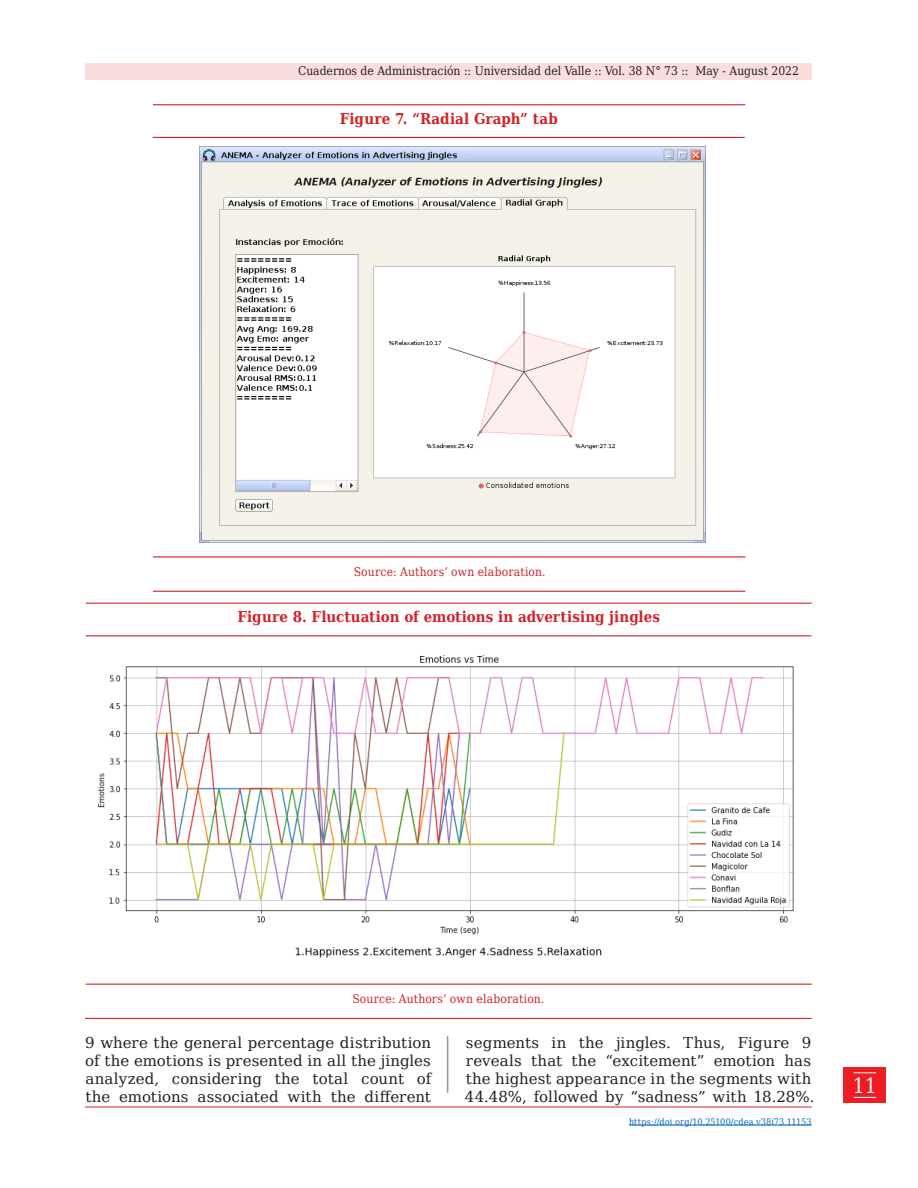
<style>
.page{position:relative;width:918px;height:1188px;background:#fff}
.page>*{position:absolute;margin:0;border:0;box-sizing:border-box;transform-origin:0 0}
.t1{font:21px "DejaVu Serif Condensed";color:#fff}
.cuerpo_de_texto{font:15px/18px "DejaVu Serif";letter-spacing:.005em;color:#231f20;text-align:justify}
.Titulo_figura{font:700 15px "DejaVu Serif Condensed";letter-spacing:.01em;color:#d1232a}
.t2{font:12px "DejaVu Serif Condensed";color:#231f20}
.Pie_de_imagen{font:12px "DejaVu Serif Condensed";letter-spacing:.015em;color:#d1232a}
.fechas{font:9px "DejaVu Serif Condensed";letter-spacing:.01em;color:#0563c1}
</style>
<div class="page">
<div style="left:844px;top:1067px;width:42px;height:36px;background:#ee1d23"></div>
<svg style="left:854px;top:1072px;width:22px;height:1px"></svg>
<svg style="left:854px;top:1097px;width:22px;height:1px"></svg>
<div style="left:85px;top:63px;width:727px;height:17px;background:#fcddde"></div>
<hr style="left:447px;top:1036px;width:1px;height:57px;background:#939598">
<hr style="left:85px;top:1107px;width:727px;height:1px;background:#d1232a">
<hr style="left:629px;top:1125px;width:183px;height:1px;background:#0563c1">
<hr style="left:153px;top:104px;width:593px;height:1px;background:#d1232a">
<hr style="left:153px;top:137px;width:592px;height:1px;background:#d1232a">
<img style="left:200px;top:146px;width:505px;height:397px">
<hr style="left:86px;top:603px;width:726px;height:1px;background:#d1232a">
<hr style="left:86px;top:635px;width:726px;height:1px;background:#d1232a">
<img style="left:98px;top:655px;width:696px;height:303px">
<hr style="left:153px;top:556px;width:593px;height:2px;background:#d1232a">
<hr style="left:153px;top:591px;width:593px;height:1px;background:#d1232a">
<hr style="left:86px;top:984px;width:726px;height:1px;background:#d1232a">
<hr style="left:85px;top:1018px;width:727px;height:1px;background:#d1232a">
<p class="t2" style="left:298px;top:61px;width:502px">Cuadernos de Administración :: Universidad del Valle :: Vol. 38 N° 73 :: May - August 2022</p>
<p class="Titulo_figura" style="left:340px;top:107px;width:220px">Figure 7. “Radial Graph” tab</p>
<p class="Pie_de_imagen" style="left:354px;top:562px;width:194px">Source: Authors’ own elaboration.</p>
<p class="Titulo_figura" style="left:237px;top:605px;width:424px">Figure 8. Fluctuation of emotions in advertising jingles</p>
<p class="Pie_de_imagen" style="left:352px;top:990px;width:194px">Source: Authors’ own elaboration.</p>
<p class="cuerpo_de_texto" style="left:85px;top:1033px;width:348px">9 where the general percentage distribution of the emotions is presented in all the jingles analyzed, considering the total count of the emotions associated with the different</p>
<p class="cuerpo_de_texto" style="left:465px;top:1033px;width:351px;text-align:left">segments in the jingles. Thus, Figure 9 reveals that the “excitement” emotion has the highest appearance in the segments with 44.48%, followed by “sadness” with 18.28%.</p>
<p class="fechas" style="left:629px;top:1115px;width:184px">https://doi.org/10.25100/cdea.v38i73.11153</p>
<p class="t1" style="left:853px;top:1069px;width:26px">11</p>
</div>
